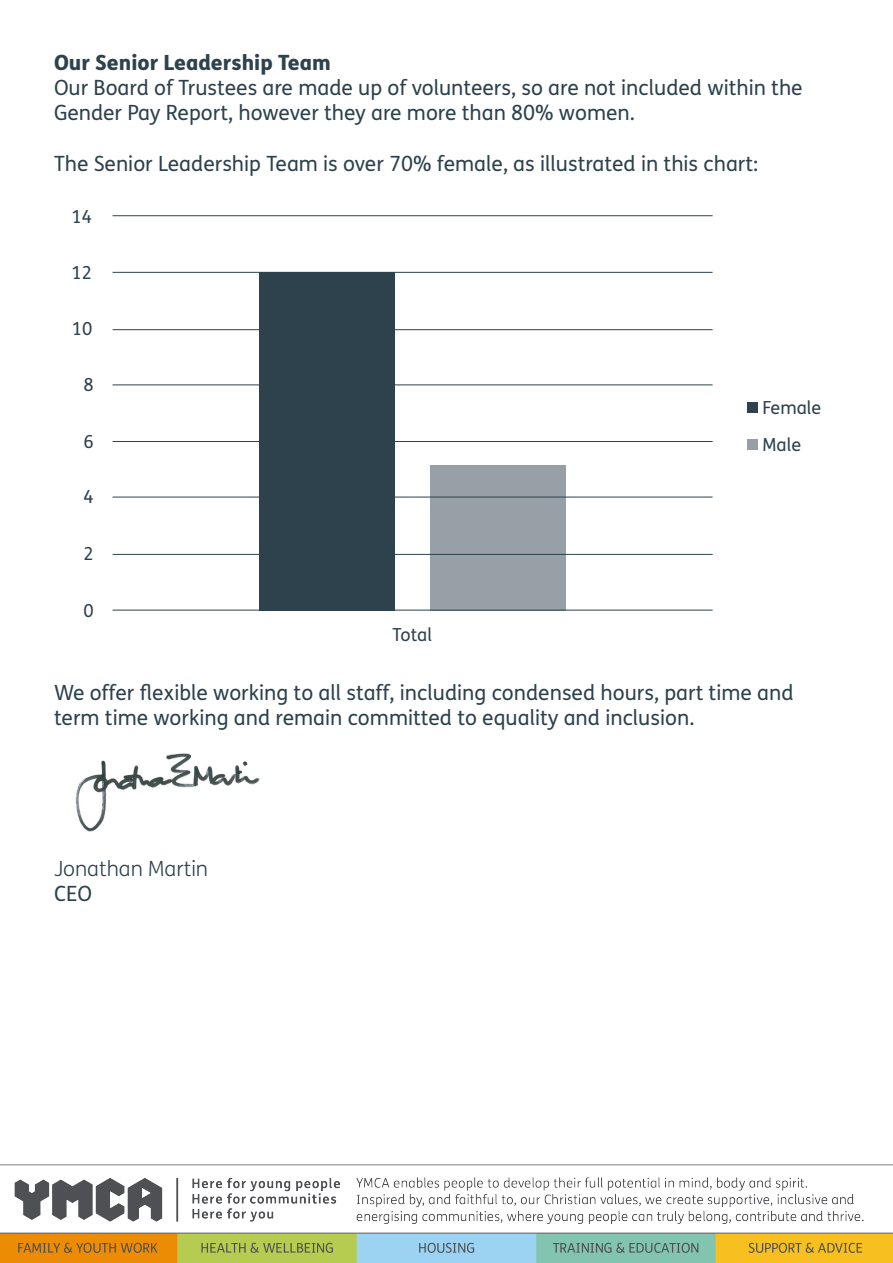
<style>
.page{position:relative;width:893px;height:1263px;background:#fff}
.page>*{position:absolute;margin:0;border:0;box-sizing:border-box;transform-origin:0 0}
.t1{font:21px/25.2px "FS Me";color:#2d424d}
.t2{font:800 21px "FS Me";color:#2d424d}
.t3{font:300 21px "FS Me";color:#2d424d}
.t4{font:18px "FS Me";color:#2d424d}
</style>
<div class="page">
<img style="left:75px;top:753px;width:185px;height:79px">
<hr style="left:113px;top:215px;width:600px;height:1px;background:#2d424d">
<hr style="left:113px;top:272px;width:600px;height:1px;background:#2d424d">
<hr style="left:113px;top:329px;width:600px;height:1px;background:#2d424d">
<hr style="left:113px;top:384px;width:600px;height:1px;background:#2d424d">
<hr style="left:113px;top:441px;width:600px;height:1px;background:#2d424d">
<hr style="left:113px;top:497px;width:600px;height:1px;background:#2d424d">
<hr style="left:113px;top:554px;width:600px;height:1px;background:#2d424d">
<hr style="left:113px;top:610px;width:600px;height:1px;background:#2d424d">
<div style="left:259px;top:272px;width:136px;height:338px;background:#2d424d"></div>
<div style="left:430px;top:465px;width:136px;height:145px;background:#96a0a6"></div>
<div style="left:747px;top:439px;width:10px;height:10px;background:#96a0a6"></div>
<div style="left:747px;top:402px;width:10px;height:10px;background:#2d424d"></div>
<img style="left:0;top:1164px;width:893px;height:99px">
<p class="t2" style="left:54px;top:46px;width:278px">Our Senior Leadership Team</p>
<p class="t1" style="left:54px;top:75px;width:750px">Our Board of Trustees are made up of volunteers, so are not included within the<br>Gender Pay Report, however they are more than 80% women.</p>
<p class="t1" style="left:54px;top:151px;width:706px">The Senior Leadership Team is over 70% female, as illustrated in this chart:</p>
<p class="t4" style="left:72px;top:206px;width:22px">14</p>
<p class="t4" style="left:72px;top:262px;width:22px">12</p>
<p class="t4" style="left:72px;top:318px;width:22px">10</p>
<p class="t4" style="left:83px;top:375px;width:12px">8</p>
<p class="t4" style="left:83px;top:431px;width:12px">6</p>
<p class="t4" style="left:83px;top:486px;width:12px">4</p>
<p class="t4" style="left:83px;top:543px;width:12px">2</p>
<p class="t4" style="left:83px;top:600px;width:12px">0</p>
<p class="t4" style="left:393px;top:624px;width:41px">Total</p>
<p class="t4" style="left:762px;top:397px;width:60px">Female</p>
<p class="t4" style="left:762px;top:434px;width:40px">Male</p>
<p class="t1" style="left:54px;top:680px;width:741px">We offer flexible working to all staff, including condensed hours, part time and term time working and remain committed to equality and inclusion.</p>
<p class="t3" style="left:54px;top:854px;width:156px">Jonathan Martin</p>
<p class="t1" style="left:54px;top:882px;width:40px">CEO</p>
</div>
